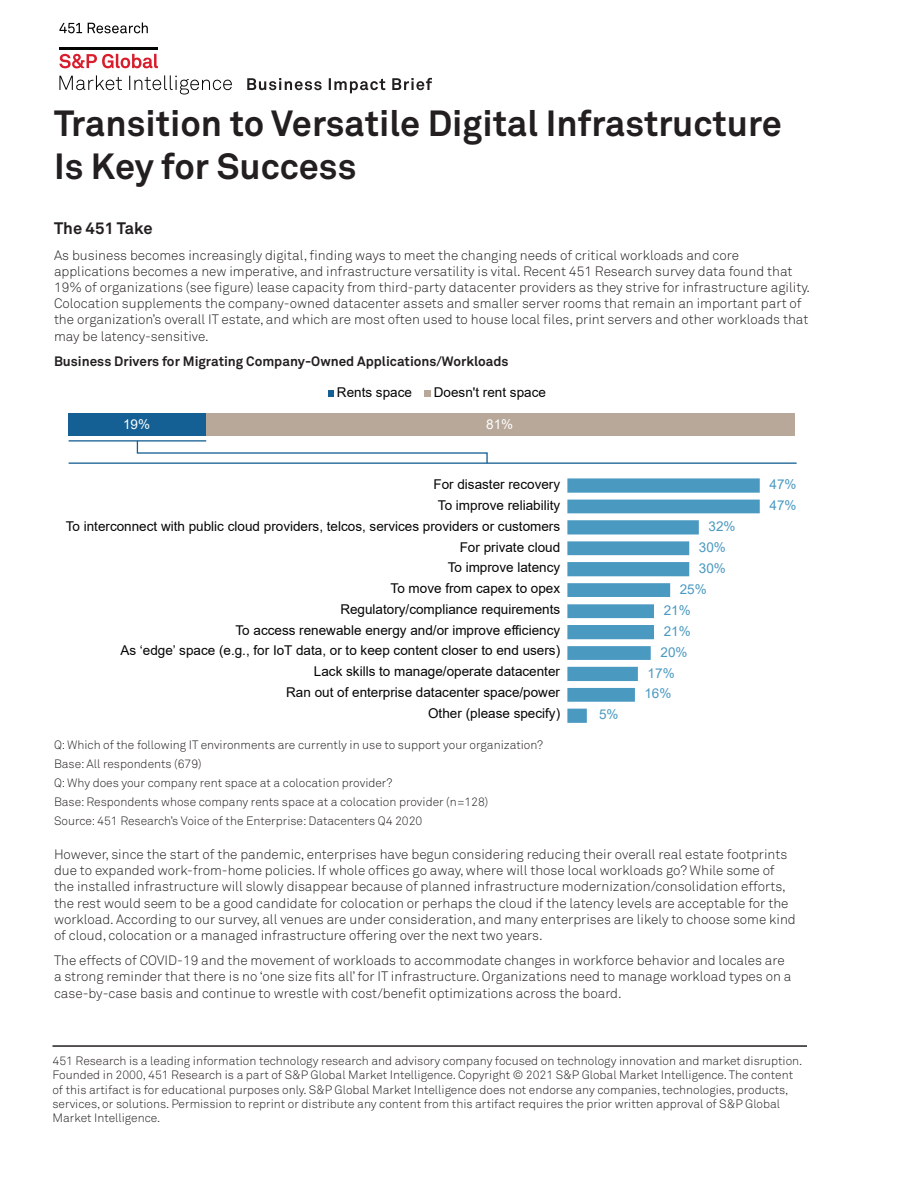
<style>
.page{position:relative;width:918px;height:1188px;background:#fff}
.page>*{position:absolute;margin:0;border:0;box-sizing:border-box;transform-origin:0 0}
.Heading_1{font:700 36px/43.2px "Akkurat Pro";color:#231f20}
.Heading_2{font:700 16.5px "Akkurat Pro";color:#231f20}
.t1{font:300 13.5px/16.2px "Akkurat Pro";color:#231f20}
.t2{font:13.5px/20.9px "Arial";color:#040503;text-align:right}
.Exhibit_title{font:700 13.5px "Akkurat Pro";color:#231f20}
.t3{font:13.5px/21px "Arial";color:#4a99c1}
.t4{font:13.5px "Arial";color:#fff}
.Copyright_Rule{font:300 12px/14.4px "Akkurat Pro";color:#231f20}
.Source{font:300 12px "Akkurat Pro";color:#231f20}
.Source_last_line{font:300 12px "Akkurat Pro";color:#231f20}
</style>
<div class="page">
<svg style="left:59px;top:75px;width:173px;height:20px"></svg>
<svg style="left:59px;top:53px;width:99px;height:16px"></svg>
<hr style="left:59px;top:47px;width:99px;height:3px;background:#040503">
<svg style="left:59px;top:23px;width:23px;height:10px"></svg>
<svg style="left:88px;top:22px;width:60px;height:11px"></svg>
<svg style="left:247px;top:78px;width:185px;height:15px"></svg>
<div style="left:69px;top:413px;width:137px;height:23px;background:#145f93"></div>
<div style="left:206px;top:413px;width:588px;height:23px;background:#b7a89a"></div>
<div style="left:328px;top:390px;width:6px;height:7px;background:#145f93"></div>
<div style="left:424px;top:390px;width:7px;height:7px;background:#b7a89a"></div>
<svg style="left:567px;top:478px;width:193px;height:245px"></svg>
<svg style="left:136px;top:440px;width:352px;height:22px"></svg>
<hr style="left:69px;top:462px;width:728px;height:2px;background:#145f93">
<hr style="left:69px;top:440px;width:137px;height:2px;background:#145f93">
<hr style="left:52px;top:1045px;width:755px;height:2px;background:#231f20">
<p class="Heading_1" style="left:54px;top:102px;width:730px">Transition to Versatile Digital Infrastructure<br>Is Key for Success</p>
<p class="Heading_2" style="left:54px;top:218px;width:100px">The 451 Take</p>
<p class="t1" style="left:54px;top:247px;width:758px">As business becomes increasingly digital, finding ways to meet the changing needs of critical workloads and core applications becomes a new imperative, and infrastructure versatility is vital. Recent 451 Research survey data found that 19% of organizations (see figure) lease capacity from third-party datacenter providers as they strive for infrastructure agility.<br>Colocation supplements the company-owned datacenter assets and smaller server rooms that remain an important part of the organization’s overall IT estate, and which are most often used to house local files, print servers and other workloads that may be latency-sensitive.</p>
<p class="Exhibit_title" style="left:54px;top:353px;width:456px">Business Drivers for Migrating Company-Owned Applications/Workloads</p>
<p class="t2" style="left:337px;top:382px;width:77px">Rents space</p>
<p class="t2" style="left:434px;top:382px;width:114px">Doesn't rent space</p>
<p class="t4" style="left:123px;top:415px;width:29px">19%</p>
<p class="t4" style="left:486px;top:415px;width:29px">81%</p>
<p class="t2" style="left:66px;top:474px;width:496px">For disaster recovery<br>To improve reliability<br>To interconnect with public cloud providers, telcos, services providers or customers For private cloud<br>To improve latency<br>To move from capex to opex<br>Regulatory/compliance requirements<br>To access renewable energy and/or improve efficiency<br>As ‘edge’ space (e.g., for IoT data, or to keep content closer to end users)<br>Lack skills to manage/operate datacenter<br>Ran out of enterprise datacenter space/power<br>Other (please specify)</p>
<p class="t3" style="left:599px;top:704px;width:21px">5%</p>
<p class="t3" style="left:709px;top:516px;width:29px">32%</p>
<p class="t3" style="left:699px;top:537px;width:29px">30%</p>
<p class="t3" style="left:699px;top:558px;width:29px">30%</p>
<p class="t3" style="left:680px;top:578px;width:29px">25%</p>
<p class="t3" style="left:664px;top:599px;width:29px">21%</p>
<p class="t3" style="left:664px;top:620px;width:29px">21%</p>
<p class="t3" style="left:660px;top:641px;width:29px">20%</p>
<p class="t3" style="left:648px;top:662px;width:29px">17%</p>
<p class="t3" style="left:644px;top:683px;width:29px">16%</p>
<p class="t3" style="left:769px;top:474px;width:29px">47%<br>47%</p>
<p class="Source" style="left:54px;top:738px;width:491px">Q: Which of the following IT environments are currently in use to support your organization?</p>
<p class="Source" style="left:54px;top:757px;width:149px">Base: All respondents (679)</p>
<p class="Source" style="left:54px;top:776px;width:340px">Q: Why does your company rent space at a colocation provider?</p>
<p class="Source" style="left:54px;top:795px;width:436px">Base: Respondents whose company rents space at a colocation provider (n=128)</p>
<p class="Source_last_line" style="left:54px;top:813px;width:370px">Source: 451 Research’s Voice of the Enterprise: Datacenters Q4 2020</p>
<p class="t1" style="left:54px;top:846px;width:743px">However, since the start of the pandemic, enterprises have begun considering reducing their overall real estate footprints due to expanded work-from-home policies. If whole offices go away, where will those local workloads go? While some of the installed infrastructure will slowly disappear because of planned infrastructure modernization/consolidation efforts, the rest would seem to be a good candidate for colocation or perhaps the cloud if the latency levels are acceptable for the workload. According to our survey, all venues are under consideration, and many enterprises are likely to choose some kind of cloud, colocation or a managed infrastructure offering over the next two years.</p>
<p class="t1" style="left:54px;top:952px;width:739px">The effects of COVID-19 and the movement of workloads to accommodate changes in workforce behavior and locales are a strong reminder that there is no ‘one size fits all’ for IT infrastructure. Organizations need to manage workload types on a case-by-case basis and continue to wrestle with cost/benefit optimizations across the board.</p>
<p class="Copyright_Rule" style="left:52px;top:1053px;width:751px">451 Research is a leading information technology research and advisory company focused on technology innovation and market disruption.<br>Founded in 2000, 451 Research is a part of S&amp;P Global Market Intelligence. Copyright © 2021 S&amp;P Global Market Intelligence. The content of this artifact is for educational purposes only. S&amp;P Global Market Intelligence does not endorse any companies, technologies, products, services, or solutions. Permission to reprint or distribute any content from this artifact requires the prior written approval of S&amp;P Global Market Intelligence.</p>
</div>
